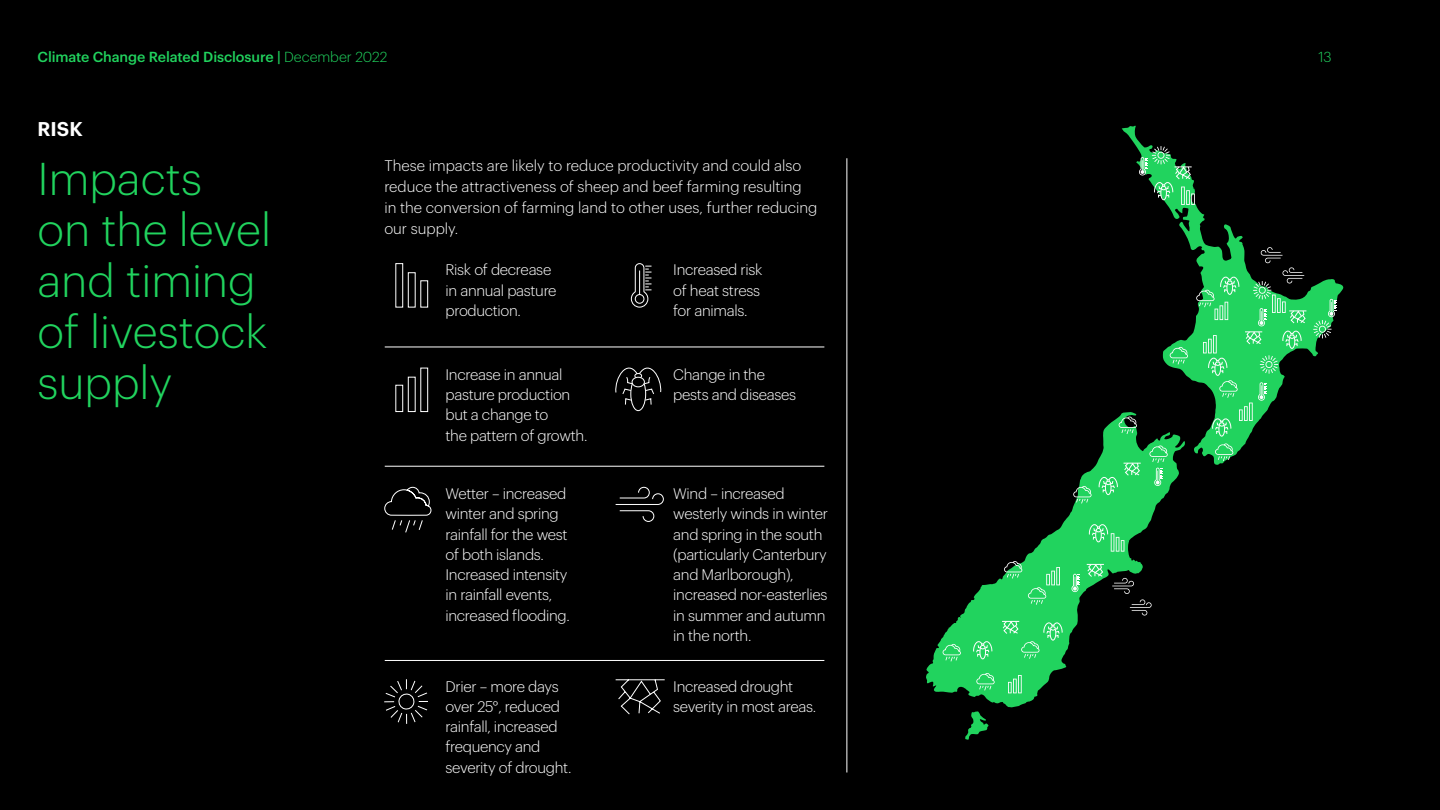
<style>
.page{position:relative;width:1440px;height:810px;background:#000}
.page>*{position:absolute;margin:0;border:0;box-sizing:border-box;transform-origin:0 0}
.t1{font:300 45px/51px "Graphik";color:#21d35e}
.t2{font:600 19.5px "Graphik";color:#fff}
.t3{font:300 15px/20.2px "Graphik";letter-spacing:-.02em;color:#fff}
.t4{font:300 15px/21px "Graphik";color:#fff}
.t5{font:500 14.25px "Graphik";letter-spacing:-.005em;color:#21d35e}
.t6{font:300 14.25px "Graphik";color:#21d35e}
.s1{font-weight:300}
</style>
<div class="page">
<hr style="left:847px;top:158px;width:1px;height:614px;background:#fff">
<hr style="left:385px;top:347px;width:439px;height:1px;background:#fff">
<hr style="left:385px;top:466px;width:439px;height:1px;background:#fff">
<hr style="left:385px;top:660px;width:439px;height:1px;background:#fff">
<svg style="left:926px;top:125px;width:418px;height:615px"></svg>
<svg style="left:976px;top:673px;width:19px;height:18px"></svg>
<svg style="left:943px;top:644px;width:18px;height:18px"></svg>
<svg style="left:1004px;top:561px;width:18px;height:18px"></svg>
<svg style="left:1073px;top:486px;width:19px;height:18px"></svg>
<svg style="left:1119px;top:417px;width:18px;height:17px"></svg>
<svg style="left:1215px;top:443px;width:18px;height:18px"></svg>
<svg style="left:1170px;top:347px;width:18px;height:18px"></svg>
<svg style="left:1071px;top:574px;width:9px;height:18px"></svg>
<svg style="left:1149px;top:445px;width:19px;height:41px"></svg>
<svg style="left:1008px;top:675px;width:14px;height:18px"></svg>
<svg style="left:1028px;top:567px;width:32px;height:38px"></svg>
<svg style="left:1313px;top:299px;width:23px;height:39px"></svg>
<svg style="left:1112px;top:578px;width:40px;height:38px"></svg>
<svg style="left:1124px;top:462px;width:17px;height:14px"></svg>
<svg style="left:1087px;top:563px;width:17px;height:15px"></svg>
<svg style="left:395px;top:263px;width:33px;height:45px"></svg>
<svg style="left:395px;top:367px;width:33px;height:45px"></svg>
<svg style="left:631px;top:264px;width:21px;height:44px"></svg>
<svg style="left:615px;top:367px;width:47px;height:44px"></svg>
<svg style="left:1139px;top:146px;width:56px;height:59px"></svg>
<svg style="left:615px;top:486px;width:49px;height:36px"></svg>
<svg style="left:384px;top:487px;width:48px;height:46px"></svg>
<svg style="left:384px;top:679px;width:44px;height:45px"></svg>
<svg style="left:615px;top:679px;width:50px;height:36px"></svg>
<svg style="left:1196px;top:247px;width:110px;height:190px"></svg>
<svg style="left:1098px;top:473px;width:20px;height:22px"></svg>
<svg style="left:1089px;top:521px;width:35px;height:31px"></svg>
<svg style="left:1002px;top:619px;width:61px;height:40px;background:#36d76d"></svg>
<svg style="left:973px;top:638px;width:20px;height:22px"></svg>
<p class="t5" style="left:38px;top:46px;width:352px">Climate Change Related Disclosure | <span class="s1">December 2022</span></p>
<p class="t6" style="left:1318px;top:47px;width:15px">13</p>
<h2 class="t2" style="left:38px;top:114px;width:47px">RISK</h2>
<h1 class="t1" style="left:38px;top:150px;width:235px">Impacts<br>on the level and timing of livestock supply</h1>
<p class="t4" style="left:384px;top:154px;width:435px">These impacts are likely to reduce productivity and could also reduce the attractiveness of sheep and beef farming resulting in the conversion of farming land to other uses, further reducing our supply.</p>
<p class="t3" style="left:446px;top:259px;width:113px">Risk of decrease in annual pasture production.</p>
<p class="t3" style="left:673px;top:259px;width:91px">Increased risk of heat stress for animals.</p>
<p class="t3" style="left:446px;top:363px;width:143px">Increase in annual pasture production but a change to<br>the pattern of growth.</p>
<p class="t3" style="left:445px;top:482px;width:126px">Wetter – increased winter and spring rainfall for the west of both islands.<br>Increased intensity in rainfall events, increased flooding.</p>
<p class="t3" style="left:445px;top:675px;width:127px">Drier – more days over 25°, reduced rainfall, increased frequency and severity of drought.</p>
<p class="t3" style="left:673px;top:363px;width:124px">Change in the pests and diseases</p>
<p class="t3" style="left:673px;top:482px;width:156px">Wind – increased westerly winds in winter and spring in the south (particularly Canterbury and Marlborough), increased nor-easterlies in summer and autumn in the north.</p>
<p class="t3" style="left:673px;top:675px;width:144px">Increased drought severity in most areas.</p>
</div>
